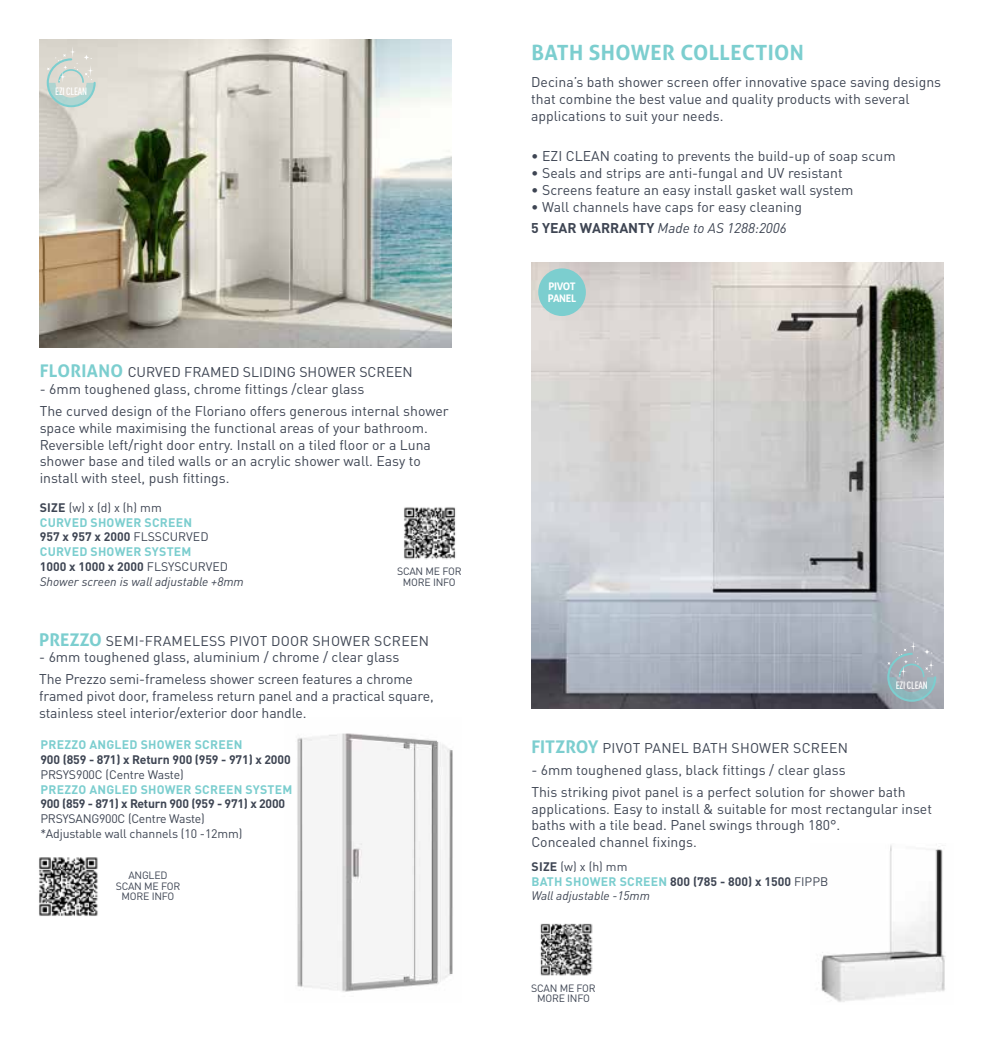
<style>
.page{position:relative;width:983px;height:1042px;background:#fff}
.page>*{position:absolute;margin:0;border:0;box-sizing:border-box;transform-origin:0 0}
.t1{font:700 21px "Aller";letter-spacing:.02em;color:#7ccecf}
.t2{font:14px/16.8px "DIN Pro";color:#3e4553}
.t3{font:14px "DIN Pro";letter-spacing:.02em;color:#3e4553}
.t4{font:700 12.25px/14.7px "DIN Pro";letter-spacing:.02em;color:#7ccecf}
.t5{font:12.25px/14.7px "DIN Pro";letter-spacing:-.01em;color:#3e4553}
.t6{font:700 12.25px "DIN Pro";letter-spacing:-.01em;color:#3e4553}
.t7{font:700 12.25px/14.7px "DIN Pro";letter-spacing:.01em;color:#3e4553}
.t8{font:10.5px/10.5px "DIN Pro";letter-spacing:-.02em;color:#3e4553;text-align:center}
.t9{font:500 condensed 10.5px "DIN Pro";letter-spacing:-.02em;color:#fff}
.t10{font:700 10.33px/11.9px "Aller";letter-spacing:-.03em;color:#fff}
.s1{font-family:"Aller";font-weight:700;font-size:17.5px;color:#7ccecf}
.s2{color:#3e4553}
.s3{font-weight:400;color:#3e4553}
.s4{font-weight:400;font-style:italic;color:#3e4553}
.s5{font-weight:700}
.s6{font-style:italic}
.s7{font-weight:400}
.s8{color:#7ccecf}
.s9{font-weight:400;font-style:italic}
</style>
<div class="page">
<img style="left:39px;top:40px;width:412px;height:307px">
<svg style="left:46px;top:46px;width:51px;height:62px;background:#cdd7cf"></svg>
<img style="left:297px;top:733px;width:156px;height:259px">
<img style="left:39px;top:857px;width:59px;height:59px">
<img style="left:404px;top:507px;width:52px;height:53px">
<img style="left:821px;top:845px;width:125px;height:157px">
<img style="left:531px;top:263px;width:411px;height:446px">
<svg style="left:886px;top:640px;width:51px;height:63px;background:#a2b2ba"></svg>
<img style="left:540px;top:923px;width:53px;height:53px">
<div style="left:538px;top:268px;width:47px;height:48px;background:#7ccecf;border-radius:50%"></div>
<p class="t9" style="left:55px;top:83px;width:33px">EZI CLEAN</p>
<p class="t2" style="left:40px;top:362px;width:374px"><span class="s1">FLORIANO</span> CURVED FRAMED SLIDING SHOWER SCREEN</p>
<p class="t2" style="left:40px;top:377px;width:410px;line-height:21.7px">- 6mm toughened glass, chrome fittings /clear glass<br>The curved design of the Floriano offers generous internal shower</p>
<p class="t2" style="left:40px;top:418px;width:393px">space while maximising the functional areas of your bathroom.<br>Reversible left/right door entry. Install on a tiled floor or a Luna shower base and tiled walls or an acrylic shower wall. Easy to install with steel, push fittings.</p>
<p class="t4" style="left:40px;top:499px;width:206px"><span class="s2">SIZE</span> <span class="s3">(w) x (d) x (h) mm<br></span>CURVED SHOWER SCREEN<br><span class="s2">957 x 957 x 2000</span> <span class="s3">FLSSCURVED<br></span>CURVED SHOWER SYSTEM<br><span class="s2">1000 x 1000 x 2000</span> <span class="s3">FLSYSCURVED<br></span><span class="s4">Shower screen is wall adjustable +8mm</span></p>
<p class="t8" style="left:397px;top:565px;width:66px">SCAN ME FOR<br>MORE INFO</p>
<p class="t3" style="left:39px;top:629px;width:391px"><span class="s1">PREZZO</span> SEMI-FRAMELESS PIVOT DOOR SHOWER SCREEN</p>
<p class="t2" style="left:39px;top:645px;width:375px;line-height:21.7px">- 6mm toughened glass, aluminium / chrome / clear glass<br>The Prezzo semi-frameless shower screen features a chrome</p>
<p class="t2" style="left:39px;top:686px;width:396px">framed pivot door, frameless return panel and a practical square, stainless steel interior/exterior door handle.</p>
<p class="t4" style="left:41px;top:736px;width:203px">PREZZO ANGLED SHOWER SCREEN</p>
<p class="t6" style="left:40px;top:749px;width:252px">900 (859 - 871) x Return 900 (959 - 971) x 2000</p>
<p class="t5" style="left:40px;top:766px;width:145px">PRSYS900C (Centre Waste)</p>
<p class="t4" style="left:41px;top:780px;width:253px">PREZZO ANGLED SHOWER SCREEN SYSTEM</p>
<p class="t6" style="left:40px;top:793px;width:246px">900 (859 - 871) x Return 900 (959 - 971) x 2000</p>
<p class="t5" style="left:40px;top:810px;width:203px">PRSYSANG900C (Centre Waste) *Adjustable wall channels (10 -12mm)</p>
<p class="t8" style="left:116px;top:869px;width:66px">ANGLED<br>SCAN ME FOR<br>MORE INFO</p>
<h1 class="t1" style="left:531px;top:40px;width:274px">BATH SHOWER COLLECTION</h1>
<p class="t2" style="left:531px;top:72px;width:411px">Decina’s bath shower screen offer innovative space saving designs that combine the best value and quality products with several applications to suit your needs.</p>
<p class="t2" style="left:531px;top:147px;width:366px">• EZI CLEAN coating to prevents the build-up of soap scum</p>
<p class="t2" style="left:531px;top:163px;width:313px">• Seals and strips are anti-fungal and UV resistant</p>
<p class="t2" style="left:531px;top:180px;width:323px">• Screens feature an easy install gasket wall system</p>
<p class="t2" style="left:531px;top:195px;width:272px;line-height:21px">• Wall channels have caps for easy cleaning<br><span class="s5">5 YEAR WARRANTY</span> <span class="s6">Made to AS 1288:2006</span></p>
<p class="t10" style="left:548px;top:280px;width:30px">PIVOT<br>PANEL</p>
<p class="t9" style="left:895px;top:677px;width:33px">EZI CLEAN</p>
<p class="t3" style="left:531px;top:737px;width:318px"><span class="s1">FITZROY</span> PIVOT PANEL BATH SHOWER SCREEN</p>
<p class="t2" style="left:531px;top:758px;width:376px;line-height:21.7px">- 6mm toughened glass, black fittings / clear glass<br>This striking pivot panel is a perfect solution for shower bath</p>
<p class="t2" style="left:531px;top:799px;width:402px">applications. Easy to install &amp; suitable for most rectangular inset baths with a tile bead. Panel swings through 180°.<br>Concealed channel fixings.</p>
<p class="t7" style="left:531px;top:857px;width:298px">SIZE <span class="s7">(w) x (h) mm<br></span><span class="s8">BATH SHOWER SCREEN</span> 800 (785 - 800) x 1500 <span class="s7">FIPPB<br></span><span class="s9">Wall adjustable -15mm</span></p>
<p class="t8" style="left:531px;top:981px;width:66px">SCAN ME FOR<br>MORE INFO</p>
</div>
